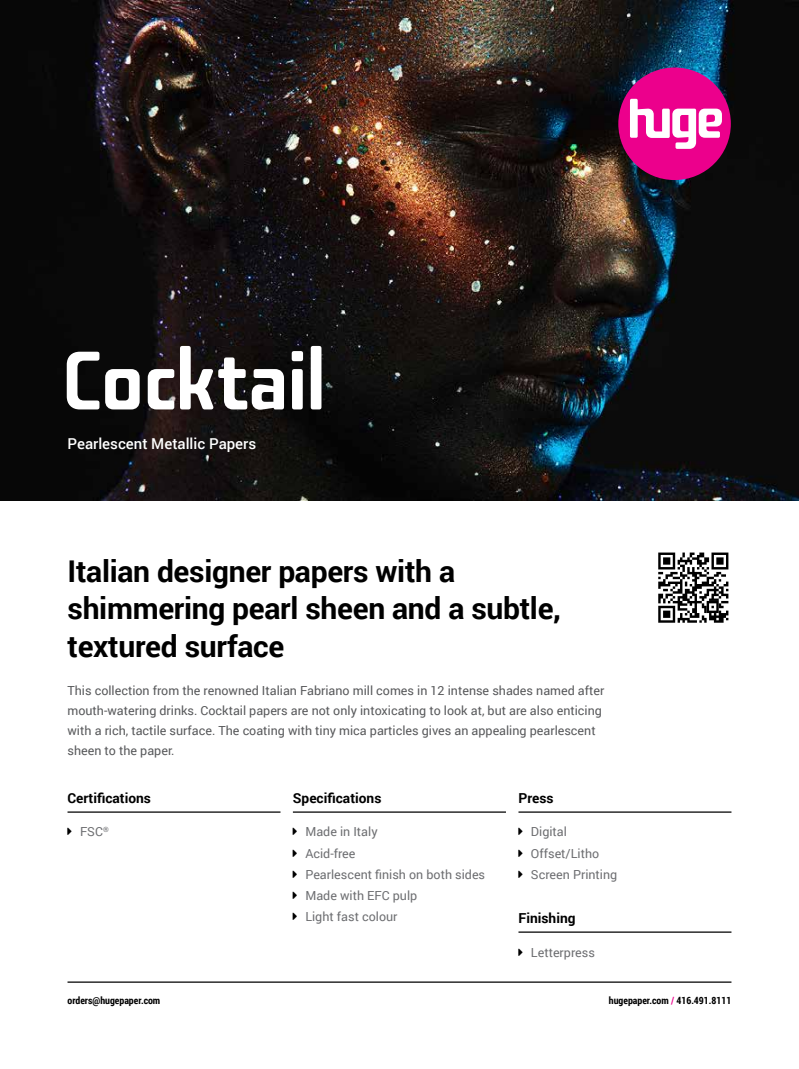
<style>
.page{position:relative;width:799px;height:1069px;background:#fff}
.page>*{position:absolute;margin:0;border:0;box-sizing:border-box;transform-origin:0 0}
.t1{font:500 80px "Fishmonger K";letter-spacing:-.025em;color:#fff}
.t2{font:700 30px/37.5px "Roboto";letter-spacing:-.01em;color:#000}
.t3{font:500 15px "Roboto";color:#fff}
.t4{font:700 13.75px "Roboto";color:#000}
.t5{font:12.5px/20px "Roboto";color:#58595b}
.t6{font:12.5px/21.2px "Roboto";color:#6d6e71}
.t7{font:700 10px "Roboto Condensed";color:#000}
.s1{color:#ec008c}
</style>
<div class="page">
<hr style="left:68px;top:981px;width:663px;height:2px;background:#000">
<img style="left:0;top:0;width:799px;height:500px">
<svg style="left:658px;top:552px;width:70px;height:71px"></svg>
<div style="left:618px;top:68px;width:113px;height:112px;background:#ec008c;border-radius:50%"></div>
<svg style="left:630px;top:99px;width:92px;height:50px"></svg>
<hr style="left:68px;top:811px;width:212px;height:2px;background:#000">
<hr style="left:293px;top:811px;width:213px;height:2px;background:#000">
<hr style="left:518px;top:811px;width:213px;height:2px;background:#000">
<hr style="left:518px;top:931px;width:213px;height:2px;background:#000">
<h1 class="t1" style="left:62px;top:334px;width:265px">Cocktail</h1>
<p class="t3" style="left:68px;top:433px;width:190px">Pearlescent Metallic Papers</p>
<h2 class="t2" style="left:68px;top:551px;width:495px">Italian designer papers with a shimmering pearl sheen and a subtle, textured surface</h2>
<p class="t5" style="left:68px;top:680px;width:538px">This collection from the renowned Italian Fabriano mill comes in 12 intense shades named after mouth-watering drinks. Cocktail papers are not only intoxicating to look at, but are also enticing with a rich, tactile surface. The coating with tiny mica particles gives an appealing pearlescent sheen to the paper.</p>
<p class="t4" style="left:68px;top:788px;width:85px">Certifications</p>
<p class="t6" style="left:80px;top:821px;width:30px">FSC<sup>®</sup></p>
<p class="t4" style="left:293px;top:788px;width:90px">Specifications</p>
<p class="t6" style="left:305px;top:821px;width:181px">Made in Italy<br>Acid-free<br>Pearlescent finish on both sides<br>Made with EFC pulp<br>Light fast colour</p>
<p class="t4" style="left:518px;top:788px;width:37px">Press</p>
<p class="t6" style="left:531px;top:821px;width:88px">Digital<br>Offset/Litho<br>Screen Printing</p>
<p class="t4" style="left:518px;top:908px;width:59px">Finishing</p>
<p class="t6" style="left:531px;top:941px;width:65px">Letterpress</p>
<p class="t7" style="left:67px;top:993px;width:94px">orders@hugepaper.com</p>
<p class="t7" style="left:609px;top:993px;width:124px">hugepaper.com <span class="s1">/</span> 416.491.8111</p>
</div>
